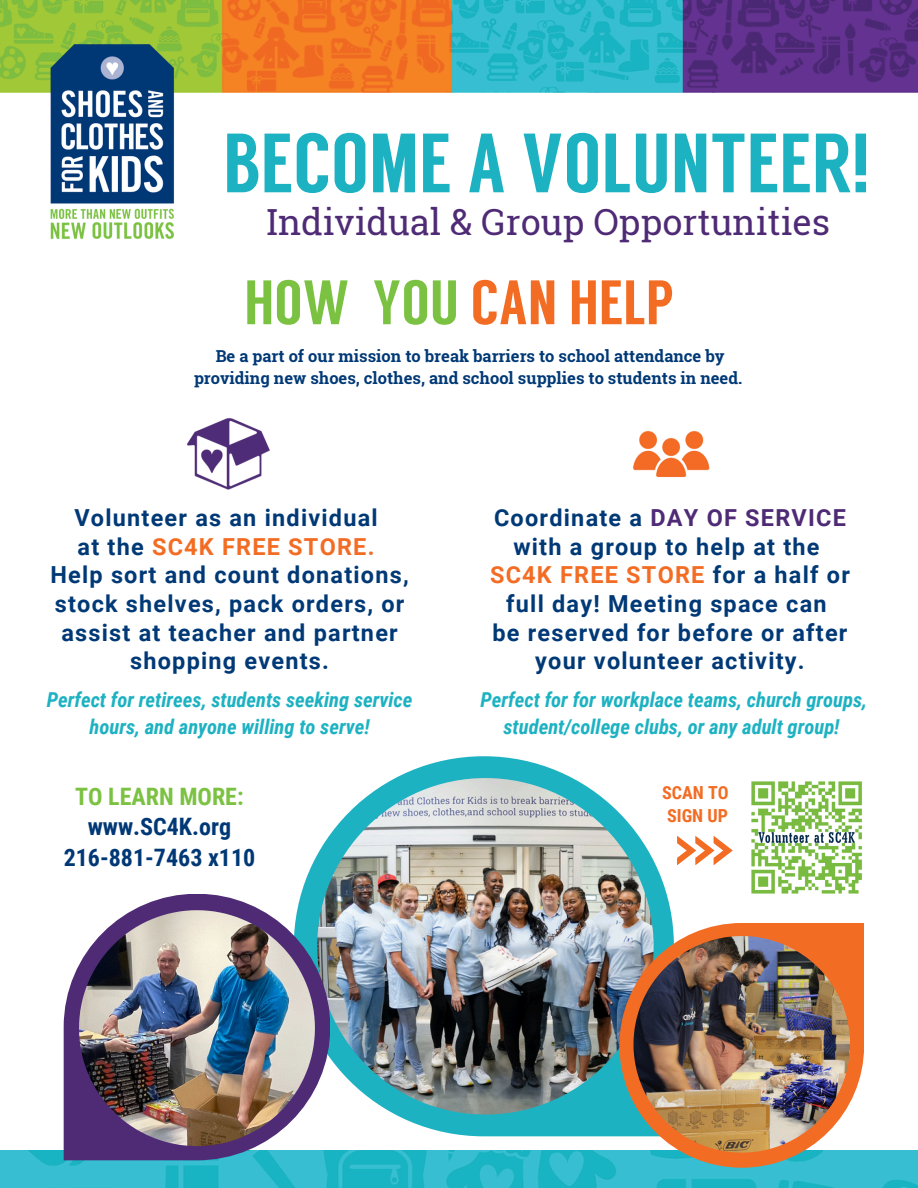
<style>
.page{position:relative;width:918px;height:1188px;background:#fff}
.page>*{position:absolute;margin:0;border:0;box-sizing:border-box;transform-origin:0 0}
.t1{font:83.85px "Langdon";color:#1db2c2}
.t2{font:62.7px "Langdon";color:#f36c24}
.t3{font:36px "Roboto Slab";color:#4f2b76}
.t4{font:700 24px/30.3px "Roboto Condensed";color:#003876;text-align:center}
.t5{font:700 24px "Roboto Condensed";color:#7cc242}
.t6{font:700 23.4px/28.7px "Roboto";letter-spacing:.05em;color:#003976;text-align:center}
.t7{font:italic 700 20.55px/26.4px "Roboto Condensed";color:#1db2c2;text-align:center}
.t8{font:700 18px/22.5px "Roboto Condensed";color:#f36c24}
.t9{font:700 16.5px/21.3px "Roboto Slab";color:#003976;text-align:center}
.s1{color:#7cc242}
.s2{color:#f36c24}
.s3{color:#4f2b76}
</style>
<div class="page">
<img style="left:0;top:1150px;width:918px;height:38px">
<img style="left:0;top:0;width:918px;height:92px">
<img style="left:46px;top:39px;width:133px;height:200px">
<svg style="left:301px;top:756px;width:372px;height:380px;fill:#1db2c2"></svg>
<img style="left:317px;top:778px;width:337px;height:337px;border-radius:50%">
<svg style="left:619px;top:923px;width:245px;height:245px"></svg>
<img style="left:634px;top:936px;width:216px;height:217px">
<svg style="left:64px;top:894px;width:266px;height:266px"></svg>
<img style="left:79px;top:910px;width:236px;height:236px">
<img style="left:751px;top:782px;width:111px;height:112px">
<img style="left:187px;top:418px;width:83px;height:72px">
<img style="left:633px;top:430px;width:77px;height:48px">
<svg style="left:677px;top:836px;width:56px;height:29px"></svg>
<h6 class="t1" style="left:223px;top:129px;width:648px">BECOME A VOLUNTEER!</h6>
<p class="t3" style="left:266px;top:197px;width:565px">Individual &amp; Group Opportunities</p>
<p class="t2" style="left:244px;top:277px;width:431px"><span class="s1">HOW YOU</span> CAN HELP</p>
<p class="t9" style="left:194px;top:345px;width:550px">Be a part of our mission to break barriers to school attendance by providing new shoes, clothes, and school supplies to students in need.</p>
<p class="t6" style="left:74px;top:504px;width:305px;text-align:left">Volunteer as an individual at the <span class="s2">SC4K FREE STORE.</span></p>
<h5 class="t6" style="left:50px;top:561px;width:360px">Help sort and count donations, stock shelves, pack orders, or assist at teacher and partner shopping events.</h5>
<p class="t7" style="left:47px;top:687px;width:367px">Perfect for retirees, students seeking service hours, and anyone willing to serve!</p>
<p class="t5" style="left:75px;top:783px;width:170px">TO LEARN MORE:</p>
<p class="t4" style="left:64px;top:812px;width:193px">www.SC4K.org<br>216-881-7463 x110</p>
<p class="t6" style="left:490px;top:504px;width:361px">Coordinate a <span class="s3">DAY OF SERVICE </span>with a group to help at the<br><span class="s2">SC4K FREE STORE</span> for a half or full day! Meeting space can</p>
<h5 class="t6" style="left:492px;top:618px;width:357px">be reserved for before or after your volunteer activity.</h5>
<p class="t7" style="left:480px;top:687px;width:388px">Perfect for for workplace teams, church groups, student/college clubs, or any adult group!</p>
<p class="t8" style="left:662px;top:782px;width:68px">SCAN TO<br>SIGN UP</p>
</div>
